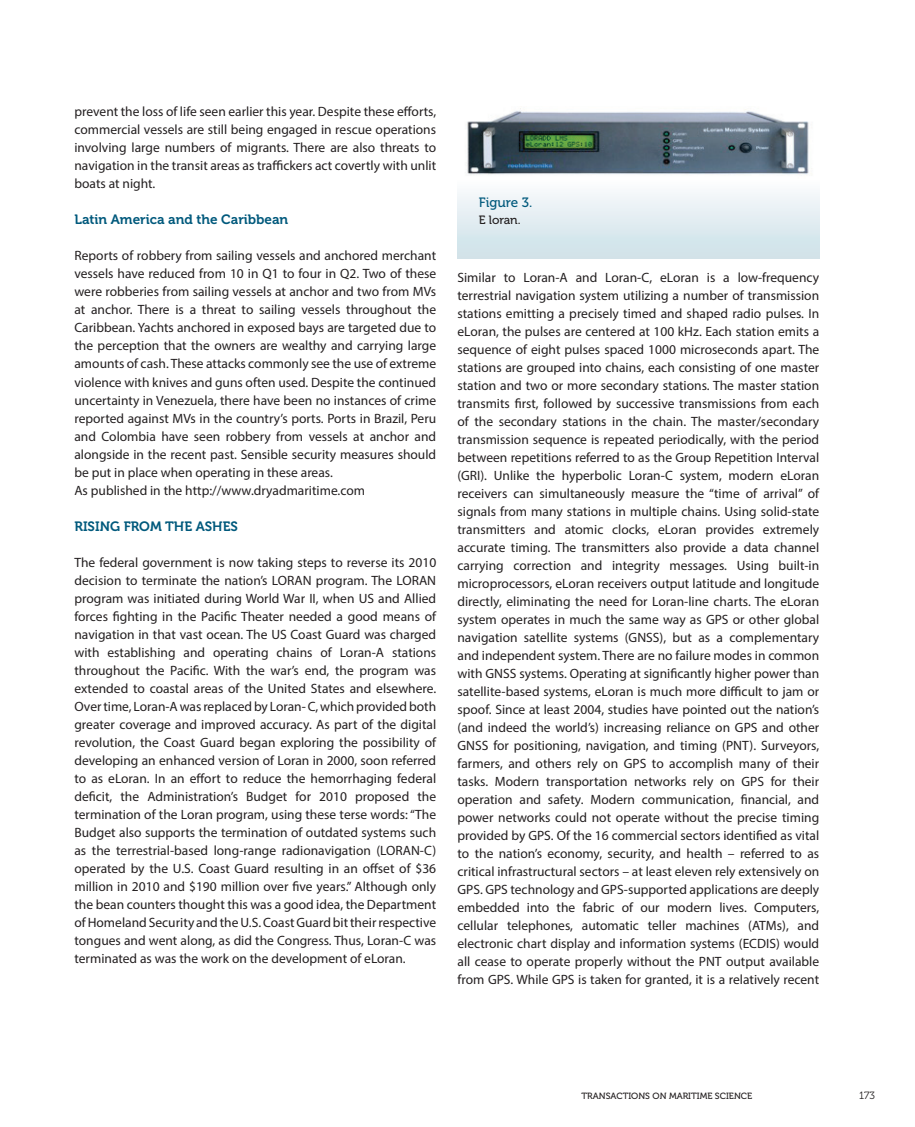
<style>
.page{position:relative;width:915px;height:1127px;background:#fff}
.page>*{position:absolute;margin:0;border:0;box-sizing:border-box;transform-origin:0 0}
.Body_text{font:13.5px/18px "Myriad Pro";color:#231f20;text-align:justify}
.podnaslov{font:13.5px "Museo 700";color:#00597c}
.Figure{font:13.5px "Museo 500";color:#00597c}
.Figure-2{font:12px "Museo 500";color:#231f20}
.t1{font:10.5px "Museo 300";color:#231f20}
.t2{font:9px "Museo 500";color:#231f20}
</style>
<div class="page">
<img style="left:467px;top:108px;width:342px;height:67px">
<div style="left:457px;top:179px;width:362px;height:79px;background:linear-gradient(to bottom,#fdfdfe,#cce0e8)"></div>
<p class="Body_text" style="left:74px;top:103px;width:363px">prevent the loss of life seen earlier this year. Despite these efforts, commercial vessels are still being engaged in rescue operations involving large numbers of migrants. There are also threats to navigation in the transit areas as traffickers act covertly with unlit boats at night.</p>
<p class="podnaslov" style="left:74px;top:212px;width:215px">Latin America and the Caribbean</p>
<p class="Body_text" style="left:74px;top:247px;width:363px">Reports of robbery from sailing vessels and anchored merchant vessels have reduced from 10 in Q1 to four in Q2. Two of these were robberies from sailing vessels at anchor and two from MVs at anchor. There is a threat to sailing vessels throughout the Caribbean. Yachts anchored in exposed bays are targeted due to the perception that the owners are wealthy and carrying large amounts of cash. These attacks commonly see the use of extreme violence with knives and guns often used. Despite the continued uncertainty in Venezuela, there have been no instances of crime reported against MVs in the country’s ports. Ports in Brazil, Peru and Colombia have seen robbery from vessels at anchor and alongside in the recent past. Sensible security measures should be put in place when operating in these areas.</p>
<p class="Body_text" style="left:74px;top:481px;width:292px">As published in the http://www.dryadmaritime.com</p>
<p class="podnaslov" style="left:74px;top:518px;width:165px">RISING FROM THE ASHES</p>
<p class="Body_text" style="left:74px;top:553px;width:363px">The federal government is now taking steps to reverse its 2010 decision to terminate the nation’s LORAN program. The LORAN program was initiated during World War II, when US and Allied forces fighting in the Pacific Theater needed a good means of navigation in that vast ocean. The US Coast Guard was charged with establishing and operating chains of Loran-A stations throughout the Pacific. With the war’s end, the program was extended to coastal areas of the United States and elsewhere.<br>Over time, Loran-A was replaced by Loran- C, which provided both greater coverage and improved accuracy. As part of the digital revolution, the Coast Guard began exploring the possibility of developing an enhanced version of Loran in 2000, soon referred to as eLoran. In an effort to reduce the hemorrhaging federal deficit, the Administration’s Budget for 2010 proposed the termination of the Loran program, using these terse words: “The Budget also supports the termination of outdated systems such as the terrestrial-based long-range radionavigation (LORAN-C) operated by the U.S. Coast Guard resulting in an offset of $36 million in 2010 and $190 million over five years.” Although only the bean counters thought this was a good idea, the Department of Homeland Security and the U.S. Coast Guard bit their respective tongues and went along, as did the Congress. Thus, Loran-C was terminated as was the work on the development of eLoran.</p>
<p class="Figure" style="left:478px;top:195px;width:55px">Figure 3.</p>
<p class="Figure-2" style="left:478px;top:213px;width:43px">E loran.</p>
<p class="Body_text" style="left:457px;top:269px;width:363px">Similar to Loran-A and Loran-C, eLoran is a low-frequency terrestrial navigation system utilizing a number of transmission stations emitting a precisely timed and shaped radio pulses. In eLoran, the pulses are centered at 100 kHz. Each station emits a sequence of eight pulses spaced 1000 microseconds apart. The stations are grouped into chains, each consisting of one master station and two or more secondary stations. The master station transmits first, followed by successive transmissions from each of the secondary stations in the chain. The master/secondary transmission sequence is repeated periodically, with the period between repetitions referred to as the Group Repetition Interval (GRI). Unlike the hyperbolic Loran-C system, modern eLoran receivers can simultaneously measure the “time of arrival” of signals from many stations in multiple chains. Using solid-state transmitters and atomic clocks, eLoran provides extremely accurate timing. The transmitters also provide a data channel carrying correction and integrity messages. Using built-in microprocessors, eLoran receivers output latitude and longitude directly, eliminating the need for Loran-line charts. The eLoran system operates in much the same way as GPS or other global navigation satellite systems (GNSS), but as a complementary and independent system. There are no failure modes in common with GNSS systems. Operating at significantly higher power than satellite-based systems, eLoran is much more difficult to jam or spoof. Since at least 2004, studies have pointed out the nation’s (and indeed the world’s) increasing reliance on GPS and other GNSS for positioning, navigation, and timing (PNT). Surveyors, farmers, and others rely on GPS to accomplish many of their tasks. Modern transportation networks rely on GPS for their operation and safety. Modern communication, financial, and power networks could not operate without the precise timing provided by GPS. Of the 16 commercial sectors identified as vital to the nation’s economy, security, and health – referred to as critical infrastructural sectors – at least eleven rely extensively on GPS. GPS technology and GPS-supported applications are deeply embedded into the fabric of our modern lives. Computers, cellular telephones, automatic teller machines (ATMs), and electronic chart display and information systems (ECDIS) would all cease to operate properly without the PNT output available from GPS. While GPS is taken for granted, it is a relatively recent</p>
<p class="t2" style="left:581px;top:1091px;width:172px">TRANSACTIONS ON MARITIME SCIENCE</p>
<p class="t1" style="left:858px;top:1090px;width:17px">173</p>
</div>
